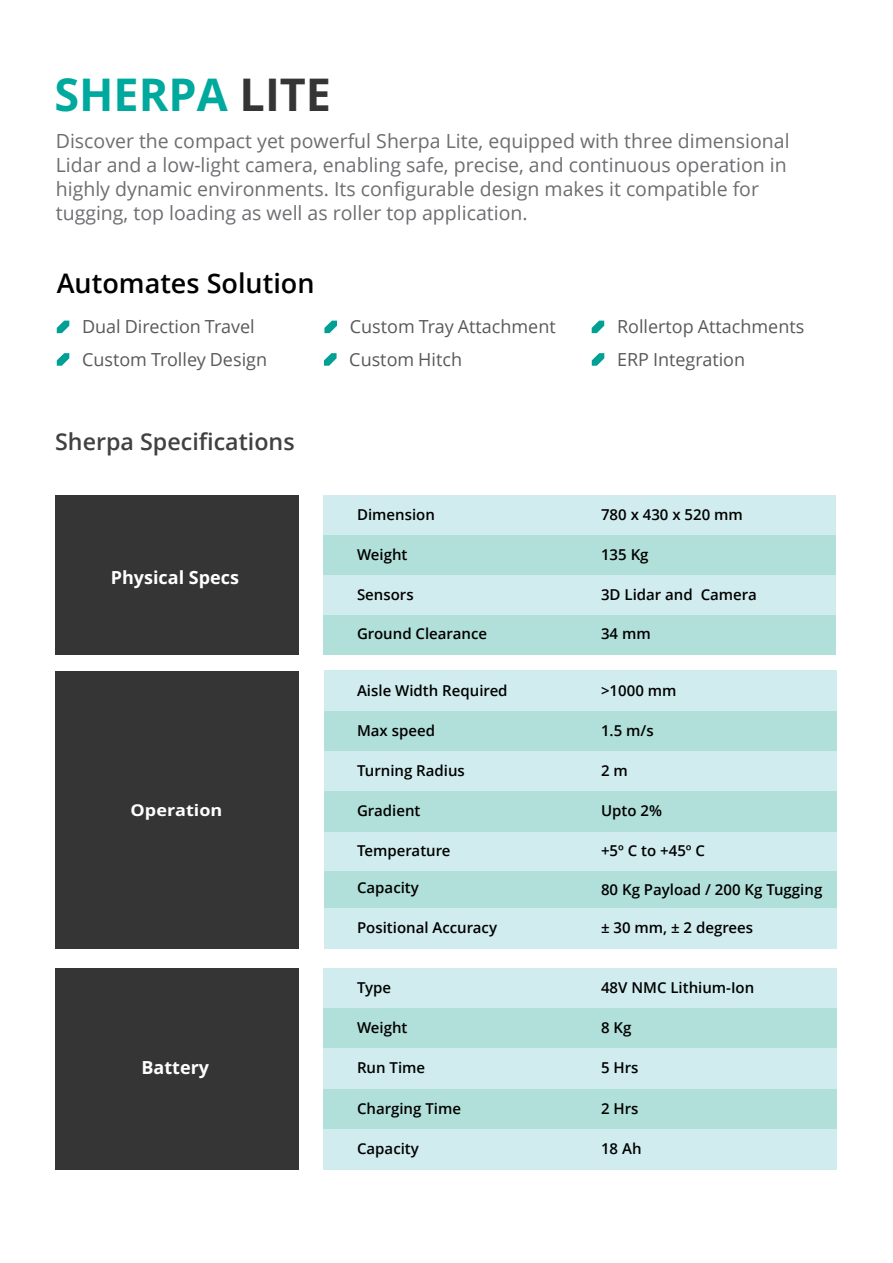
<style>
.page{position:relative;width:893px;height:1263px;background:#fff}
.page>*{position:absolute;margin:0;border:0;box-sizing:border-box;transform-origin:0 0}
.t1{font:700 45px "Open Sans";color:#00a99d}
.t2{font:600 27px "Open Sans";color:#000}
.t3{font:600 23.25px "Open Sans";color:#414042}
.t4{font:19.5px/24px "Open Sans";color:#6d6e71}
.t5{font:18px/32.5px "Open Sans";color:#58595b}
.t6{font:700 18px "Open Sans";color:#fff}
.t7{font:700 16.05px "Open Sans";color:#fff;scale:1.12 1}
.t8{font:600 15px "Open Sans";color:#000}
.s1{color:#353535}
</style>
<div class="page">
<div style="left:323px;top:575px;width:513px;height:40px;background:#d0ecee"></div>
<div style="left:55px;top:495px;width:244px;height:160px;background:#353535"></div>
<div style="left:323px;top:495px;width:513px;height:40px;background:#d0ecee"></div>
<div style="left:323px;top:535px;width:513px;height:40px;background:#b1dfd9"></div>
<div style="left:323px;top:615px;width:513px;height:40px;background:#b1dfd9"></div>
<div style="left:323px;top:1089px;width:514px;height:40px;background:#b1dfd9"></div>
<div style="left:55px;top:968px;width:244px;height:201px;background:#353535"></div>
<div style="left:323px;top:968px;width:514px;height:40px;background:#d0ecee"></div>
<div style="left:323px;top:1008px;width:514px;height:41px;background:#b1dfd9"></div>
<div style="left:323px;top:1049px;width:514px;height:40px;background:#d0ecee"></div>
<div style="left:323px;top:1129px;width:514px;height:40px;background:#d0ecee"></div>
<div style="left:324px;top:831px;width:512px;height:40px;background:#d0ecee"></div>
<div style="left:324px;top:671px;width:512px;height:40px;background:#d0ecee"></div>
<div style="left:324px;top:711px;width:512px;height:40px;background:#b1dfd9"></div>
<div style="left:324px;top:751px;width:512px;height:40px;background:#d0ecee"></div>
<div style="left:324px;top:791px;width:512px;height:41px;background:#b1dfd9"></div>
<div style="left:324px;top:871px;width:512px;height:37px;background:#b1dfd9"></div>
<div style="left:324px;top:908px;width:512px;height:40px;background:#d0ecee"></div>
<div style="left:55px;top:671px;width:244px;height:277px;background:#353535"></div>
<svg style="left:57px;top:321px;width:12px;height:12px"></svg>
<svg style="left:592px;top:321px;width:12px;height:12px"></svg>
<svg style="left:324px;top:353px;width:13px;height:13px"></svg>
<svg style="left:592px;top:353px;width:12px;height:13px"></svg>
<svg style="left:324px;top:321px;width:13px;height:12px"></svg>
<svg style="left:57px;top:353px;width:12px;height:13px"></svg>
<h1 class="t1" style="left:54px;top:63px;width:278px">SHERPA <span class="s1">LITE</span></h1>
<p class="t4" style="left:56px;top:129px;width:735px">Discover the compact yet powerful Sherpa Lite, equipped with three dimensional Lidar and a low-light camera, enabling safe, precise, and continuous operation in highly dynamic environments. Its configurable design makes it compatible for tugging, top loading as well as roller top application.</p>
<h2 class="t2" style="left:57px;top:264px;width:259px">Automates Solution</h2>
<p class="t5" style="left:82px;top:310px;width:174px">Dual Direction Travel</p>
<p class="t5" style="left:82px;top:342px;width:187px">Custom Trolley Design</p>
<h3 class="t3" style="left:55px;top:425px;width:241px">Sherpa Specifications</h3>
<p class="t6" style="left:111px;top:564px;width:130px">Physical Specs</p>
<p class="t7" style="left:131px;top:799px;width:83px">Operation</p>
<p class="t6" style="left:141px;top:1055px;width:69px">Battery</p>
<p class="t5" style="left:350px;top:310px;width:208px">Custom Tray Attachment</p>
<p class="t5" style="left:349px;top:342px;width:114px">Custom Hitch</p>
<p class="t5" style="left:617px;top:310px;width:189px">Rollertop Attachments<br>ERP Integration</p>
<p class="t8" style="left:357px;top:504px;width:79px">Dimension</p>
<p class="t8" style="left:357px;top:544px;width:52px">Weight</p>
<p class="t8" style="left:357px;top:584px;width:58px">Sensors</p>
<p class="t8" style="left:357px;top:624px;width:131px">Ground Clearance</p>
<p class="t8" style="left:601px;top:624px;width:51px">34 mm</p>
<p class="t8" style="left:601px;top:504px;width:143px">780 x 430 x 520 mm</p>
<p class="t8" style="left:601px;top:544px;width:49px">135 Kg</p>
<p class="t8" style="left:601px;top:584px;width:157px">3D Lidar and Camera</p>
<p class="t8" style="left:357px;top:680px;width:152px">Aisle Width Required</p>
<p class="t8" style="left:601px;top:680px;width:77px">&gt;1000 mm</p>
<p class="t8" style="left:357px;top:720px;width:79px">Max speed</p>
<p class="t8" style="left:601px;top:720px;width:54px">1.5 m/s</p>
<p class="t8" style="left:357px;top:760px;width:109px">Turning Radius</p>
<p class="t8" style="left:601px;top:760px;width:28px">2 m</p>
<p class="t8" style="left:357px;top:800px;width:65px">Gradient</p>
<p class="t8" style="left:357px;top:840px;width:95px">Temperature</p>
<p class="t8" style="left:601px;top:800px;width:62px">Upto 2%</p>
<p class="t8" style="left:601px;top:840px;width:105px">+5º C to +45º C</p>
<p class="t8" style="left:357px;top:877px;width:63px">Capacity</p>
<p class="t8" style="left:601px;top:879px;width:223px">80 Kg Payload / 200 Kg Tugging</p>
<p class="t8" style="left:357px;top:917px;width:142px">Positional Accuracy</p>
<p class="t8" style="left:601px;top:917px;width:154px">± 30 mm, ± 2 degrees</p>
<p class="t8" style="left:357px;top:977px;width:36px">Type</p>
<p class="t8" style="left:601px;top:977px;width:155px">48V NMC Lithium-Ion</p>
<p class="t8" style="left:357px;top:1017px;width:52px">Weight</p>
<p class="t8" style="left:357px;top:1058px;width:70px">Run Time</p>
<p class="t8" style="left:601px;top:1017px;width:32px">8 Kg</p>
<p class="t8" style="left:601px;top:1058px;width:39px">5 Hrs</p>
<p class="t8" style="left:601px;top:1098px;width:39px">2 Hrs</p>
<p class="t8" style="left:357px;top:1098px;width:105px">Charging Time</p>
<p class="t8" style="left:357px;top:1138px;width:63px">Capacity</p>
<p class="t8" style="left:601px;top:1138px;width:42px">18 Ah</p>
</div>
